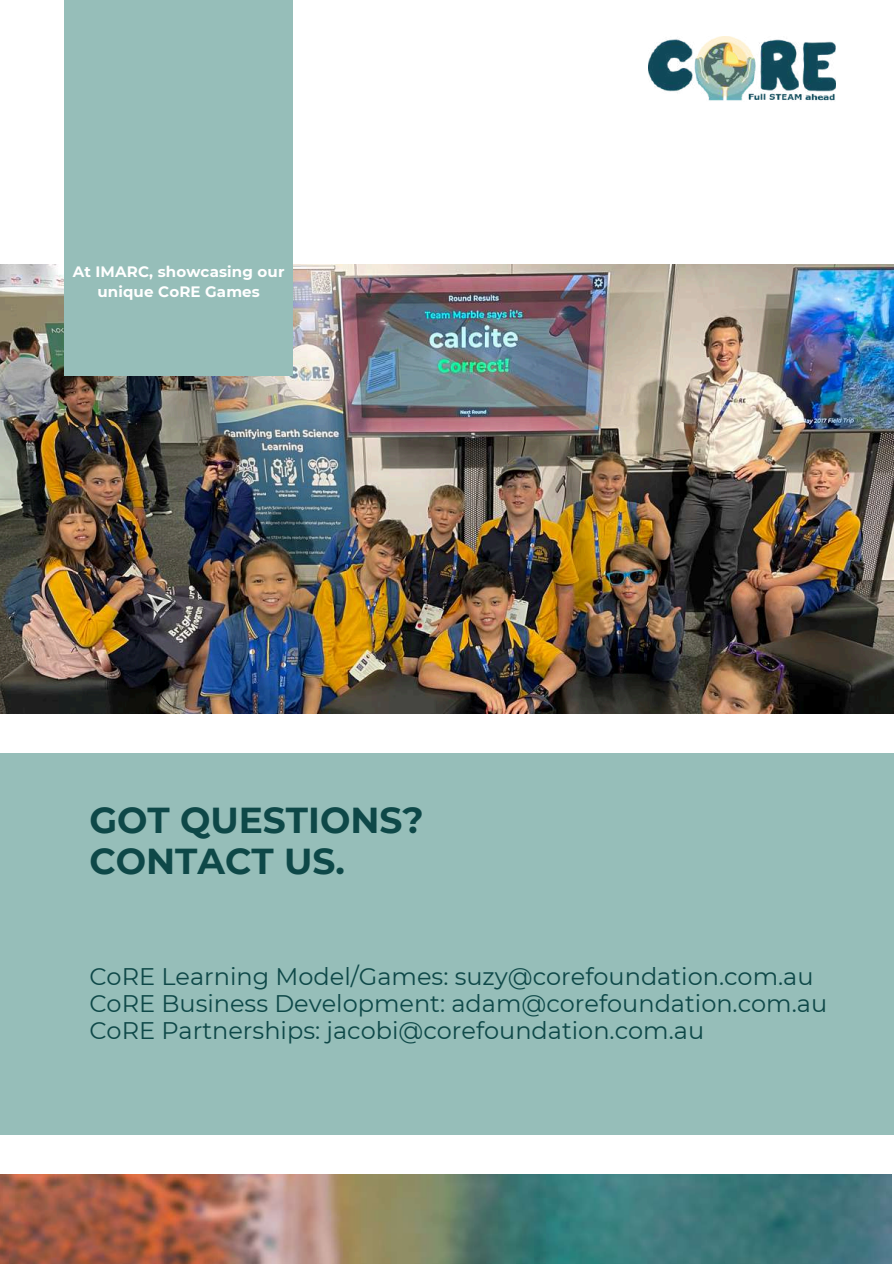
<style>
.page{position:relative;width:894px;height:1264px;background:#fff}
.page>*{position:absolute;margin:0;border:0;box-sizing:border-box;transform-origin:0 0}
.t1{font:700 36px/40.5px "Montserrat";color:#0e4848}
.t2{font:24px/27px "Montserrat";color:#0e4848}
.t3{font:700 15px/20.2px "Montserrat";letter-spacing:.01em;color:#fff;text-align:center}
</style>
<div class="page">
<div style="left:0;top:753px;width:893px;height:381px;background:#96beb9"></div>
<img style="left:0;top:264px;width:893px;height:449px">
<div style="left:64px;top:0;width:229px;height:375px;background:#96beb9"></div>
<img style="left:0;top:1174px;width:891px;height:88px">
<img style="left:648px;top:36px;width:187px;height:65px">
<p class="t3" style="left:73px;top:262px;width:213px">At IMARC, showcasing our unique CoRE Games</p>
<h1 class="t1" style="left:89px;top:799px;width:336px">GOT QUESTIONS?<br>CONTACT US.</h1>
<p class="t2" style="left:89px;top:962px;width:739px">CoRE Learning Model/Games: suzy@corefoundation.com.au<br>CoRE Business Development: adam@corefoundation.com.au<br>CoRE Partnerships: jacobi@corefoundation.com.au</p>
</div>
